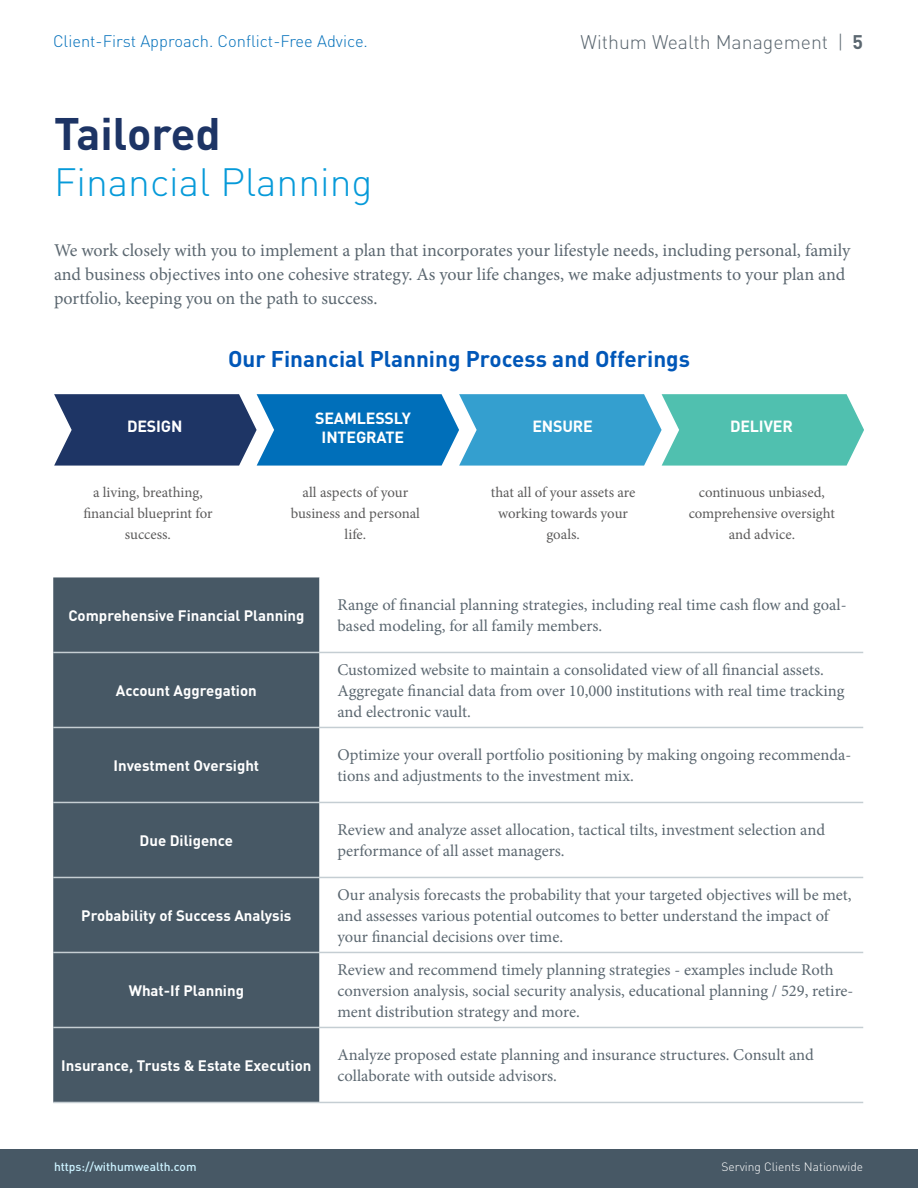
<style>
.page{position:relative;width:918px;height:1188px;background:#fff}
.page>*{position:absolute;margin:0;border:0;box-sizing:border-box;transform-origin:0 0}
.t1{font:700 45px "DINOT";color:#1d3465}
.t2{font:300 39px "DINOT";color:#069ad9}
.Subhead{font:700 22.5px "DINOT";color:#0057b8}
.t3{font:300 19.5px "DINOT";color:#5b6770}
.BasicTxt{font:18px/24px "Minion Pro";letter-spacing:-.005em;color:#5b6770}
.BasicTxt-2{font:16.5px/21px "Minion Pro";color:#5b6770}
.t4{font:300 16.5px "DINOT";color:#006fba}
.Subhead-2{font:700 16.05px/19.6px "DINOT";letter-spacing:-.01em;color:#fff;text-align:center}
.BasicTxt-3{font:700 15px "DINOT";color:#fff}
.BasicTxt-4{font:14.7px/21px "Minion Pro";letter-spacing:-.005em;color:#5c5b5b;text-align:center}
.t5{font:500 12px "DINOT";color:#ccf2ff}
.t6{font:300 12px "DINOT";color:#fff}
.s1{font-weight:700}
</style>
<div class="page">
<div style="left:0;top:1150px;width:918px;height:38px;background:#475865"></div>
<svg style="left:54px;top:394px;width:810px;height:72px;background:#3c8caf"></svg>
<div style="left:53px;top:577px;width:267px;height:525px;background:#475865"></div>
<svg style="left:320px;top:651px;width:543px;height:451px"></svg>
<hr style="left:53px;top:652px;width:267px;height:1px;background:#c5ced3">
<hr style="left:320px;top:652px;width:543px;height:1px;background:#c5ced3">
<hr style="left:53px;top:727px;width:267px;height:1px;background:#c5ced3">
<hr style="left:320px;top:727px;width:543px;height:1px;background:#c5ced3">
<hr style="left:53px;top:802px;width:267px;height:1px;background:#c5ced3">
<hr style="left:320px;top:802px;width:543px;height:1px;background:#c5ced3">
<hr style="left:53px;top:952px;width:267px;height:1px;background:#c5ced3">
<hr style="left:320px;top:952px;width:543px;height:1px;background:#c5ced3">
<hr style="left:53px;top:1102px;width:267px;height:1px;background:#c5ced3">
<hr style="left:320px;top:1102px;width:543px;height:1px;background:#c5ced3">
<hr style="left:53px;top:877px;width:267px;height:1px;background:#c5ced3">
<hr style="left:320px;top:877px;width:543px;height:1px;background:#c5ced3">
<hr style="left:53px;top:1027px;width:267px;height:1px;background:#c5ced3">
<hr style="left:320px;top:1027px;width:543px;height:1px;background:#c5ced3">
<p class="t4" style="left:53px;top:28px;width:316px">Client-First Approach. Conflict-Free Advice.</p>
<p class="t3" style="left:581px;top:27px;width:284px">Withum Wealth Management | <span class="s1">5</span></p>
<p class="t1" style="left:54px;top:98px;width:168px">Tailored</p>
<p class="t2" style="left:54px;top:153px;width:320px">Financial Planning</p>
<p class="BasicTxt" style="left:54px;top:239px;width:798px">We work closely with you to implement a plan that incorporates your lifestyle needs, including personal, family and business objectives into one cohesive strategy. As your life changes, we make adjustments to your plan and portfolio, keeping you on the path to success.</p>
<p class="Subhead" style="left:228px;top:342px;width:464px">Our Financial Planning Process and Offerings</p>
<p class="Subhead-2" style="left:315px;top:407px;width:97px">SEAMLESSLY<br>INTEGRATE</p>
<p class="Subhead-2" style="left:127px;top:415px;width:57px">DESIGN</p>
<p class="Subhead-2" style="left:532px;top:415px;width:62px">ENSURE</p>
<p class="Subhead-2" style="left:730px;top:415px;width:64px">DELIVER</p>
<p class="BasicTxt-4" style="left:83px;top:482px;width:131px">a living, breathing, financial blueprint for success.</p>
<p class="BasicTxt-4" style="left:291px;top:482px;width:131px">all aspects of your business and personal life.</p>
<p class="BasicTxt-4" style="left:491px;top:482px;width:146px">that all of your assets are working towards your goals.</p>
<p class="BasicTxt-4" style="left:689px;top:482px;width:148px">continuous unbiased, comprehensive oversight and advice.</p>
<p class="BasicTxt-3" style="left:68px;top:604px;width:238px">Comprehensive Financial Planning</p>
<p class="BasicTxt-2" style="left:338px;top:595px;width:511px">Range of financial planning strategies, including real time cash flow and goal&shy;based modeling, for all family members.</p>
<p class="BasicTxt-3" style="left:116px;top:679px;width:142px">Account Aggregation</p>
<p class="BasicTxt-2" style="left:338px;top:659px;width:508px">Customized website to maintain a consolidated view of all financial assets.<br>Aggregate financial data from over 10,000 institutions with real time tracking and electronic vault.</p>
<p class="BasicTxt-3" style="left:114px;top:754px;width:147px">Investment Oversight</p>
<p class="BasicTxt-2" style="left:338px;top:745px;width:515px">Optimize your overall portfolio positioning by making ongoing recommenda&shy;tions and adjustments to the investment mix.</p>
<p class="BasicTxt-3" style="left:140px;top:829px;width:95px">Due Diligence</p>
<p class="BasicTxt-2" style="left:338px;top:820px;width:489px">Review and analyze asset allocation, tactical tilts, investment selection and performance of all asset managers.</p>
<p class="BasicTxt-3" style="left:81px;top:904px;width:212px">Probability of Success Analysis</p>
<p class="BasicTxt-3" style="left:129px;top:979px;width:117px">What-If Planning</p>
<p class="BasicTxt-2" style="left:338px;top:884px;width:516px">Our analysis forecasts the probability that your targeted objectives will be met, and assesses various potential outcomes to better understand the impact of your financial decisions over time.</p>
<p class="BasicTxt-2" style="left:338px;top:959px;width:518px">Review and recommend timely planning strategies - examples include Roth conversion analysis, social security analysis, educational planning / 529, retire&shy;ment distribution strategy and more.</p>
<p class="BasicTxt-3" style="left:61px;top:1054px;width:252px">Insurance, Trusts &amp; Estate Execution</p>
<p class="BasicTxt-2" style="left:338px;top:1045px;width:478px">Analyze proposed estate planning and insurance structures. Consult and collaborate with outside advisors.</p>
<p class="t5" style="left:54px;top:1158px;width:144px">https://withumwealth.com</p>
<p class="t6" style="left:721px;top:1158px;width:143px">Serving Clients Nationwide</p>
</div>
